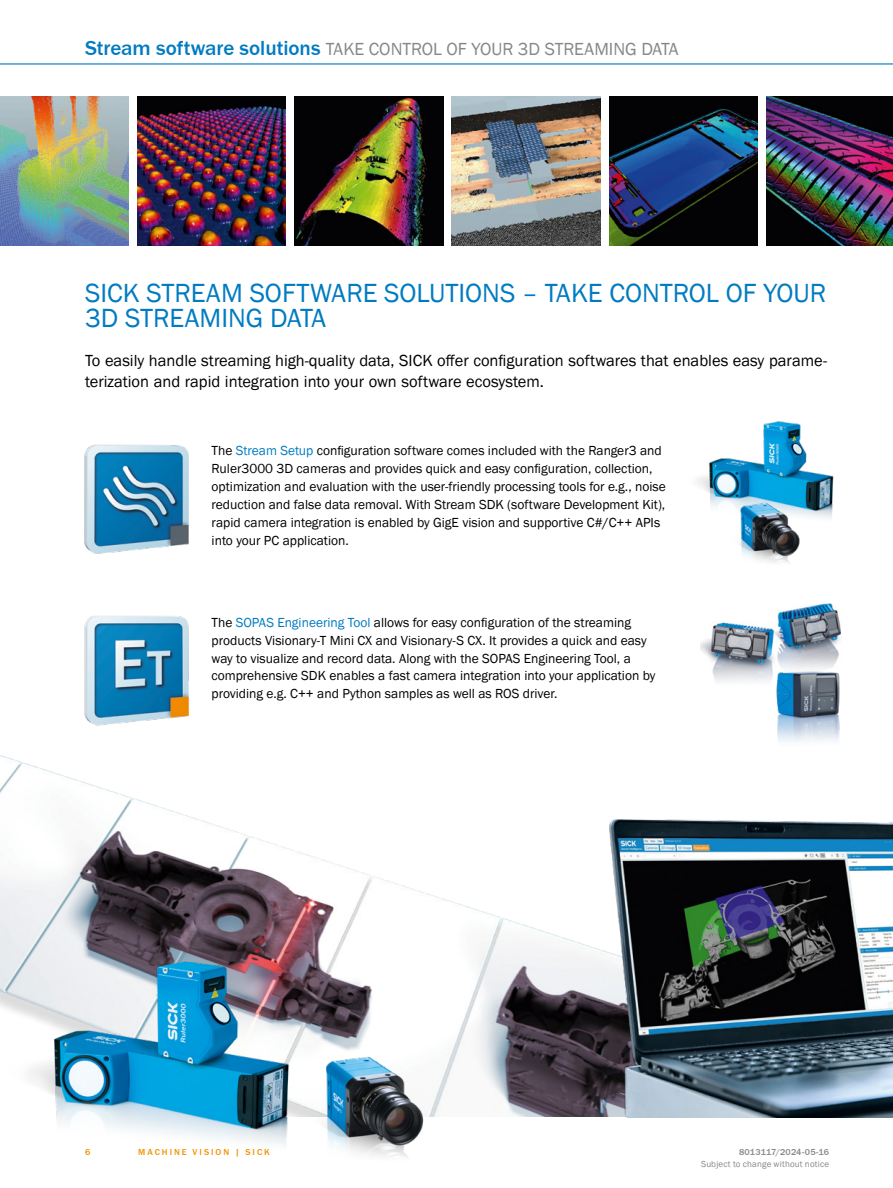
<style>
.page{position:relative;width:893px;height:1188px;background:#fff}
.page>*{position:absolute;margin:0;border:0;box-sizing:border-box;transform-origin:0 0}
.t1{font:27px/25.5px "SICK Franklin";color:#007bc1}
.t2{font:18px "SICK Franklin";letter-spacing:-.005em;color:#878786}
.t3{font:16.5px/20.2px "SICK Franklin";color:#000}
.t4{font:13.5px/17.9px "SICK Franklin";color:#000}
.t5{font:9px "SICK Franklin";letter-spacing:.02em;color:#878786}
.t6{font:500 9px "SICK Franklin";letter-spacing:.225em;color:#f39100}
.t7{font:500 9px "SICK Franklin";letter-spacing:.02em;color:#878786}
.s1{font-weight:500;font-size:21px;color:#007bc1}
.s2{color:#007bc1}
</style>
<div class="page">
<hr style="left:0;top:63px;width:893px;height:2px;background:#007bc1">
<img style="left:700px;top:603px;width:141px;height:78px">
<img style="left:0;top:97px;width:129px;height:148px">
<img style="left:137px;top:97px;width:149px;height:148px">
<img style="left:294px;top:97px;width:149px;height:148px">
<img style="left:452px;top:97px;width:149px;height:148px">
<img style="left:609px;top:97px;width:149px;height:148px">
<img style="left:84px;top:444px;width:105px;height:110px">
<img style="left:0;top:755px;width:513px;height:359px">
<img style="left:513px;top:819px;width:380px;height:298px">
<img style="left:84px;top:616px;width:105px;height:110px">
<img style="left:331px;top:1033px;width:133px;height:124px">
<img style="left:1px;top:938px;width:330px;height:207px">
<img style="left:766px;top:97px;width:127px;height:148px">
<img style="left:697px;top:421px;width:137px;height:98px">
<img style="left:726px;top:484px;width:95px;height:79px">
<img style="left:771px;top:661px;width:70px;height:81px">
<h2 class="t2" style="left:85px;top:38px;width:595px"><span class="s1">Stream software solutions</span> TAKE CONTROL OF YOUR 3D STREAMING DATA</h2>
<h1 class="t1" style="left:85px;top:281px;width:743px">SICK STREAM SOFTWARE SOLUTIONS – TAKE CONTROL OF YOUR<br>3D STREAMING DATA</h1>
<p class="t3" style="left:85px;top:351px;width:744px">To easily handle streaming high-quality data, SICK offer configuration softwares that enables easy parame&shy;terization and rapid integration into your own software ecosystem.</p>
<p class="t4" style="left:212px;top:442px;width:456px">The <span class="s2">Stream Setup</span> configuration software comes included with the Ranger3 and Ruler3000 3D cameras and provides quick and easy configuration, collection, optimization and evaluation with the user-friendly processing tools for e.g., noise reduction and false data removal. With Stream SDK (software Development Kit), rapid camera integration is enabled by GigE vision and supportive C#/C++ APIs into your PC application.</p>
<p class="t4" style="left:212px;top:614px;width:445px">The <span class="s2">SOPAS Engineering Tool</span> allows for easy configuration of the streaming products Visionary-T Mini CX and Visionary-S CX. It provides a quick and easy way to visualize and record data. Along with the SOPAS Engineering Tool, a comprehensive SDK enables a fast camera integration into your application by providing e.g. C++ and Python samples as well as ROS driver.</p>
<p class="t6" style="left:85px;top:1146px;width:7px">6</p>
<p class="t6" style="left:138px;top:1146px;width:133px">MACHINE VISION | SICK</p>
<p class="t7" style="left:739px;top:1146px;width:92px">8013117/2024-05-16</p>
<p class="t5" style="left:701px;top:1159px;width:130px">Subject to change without notice</p>
</div>
